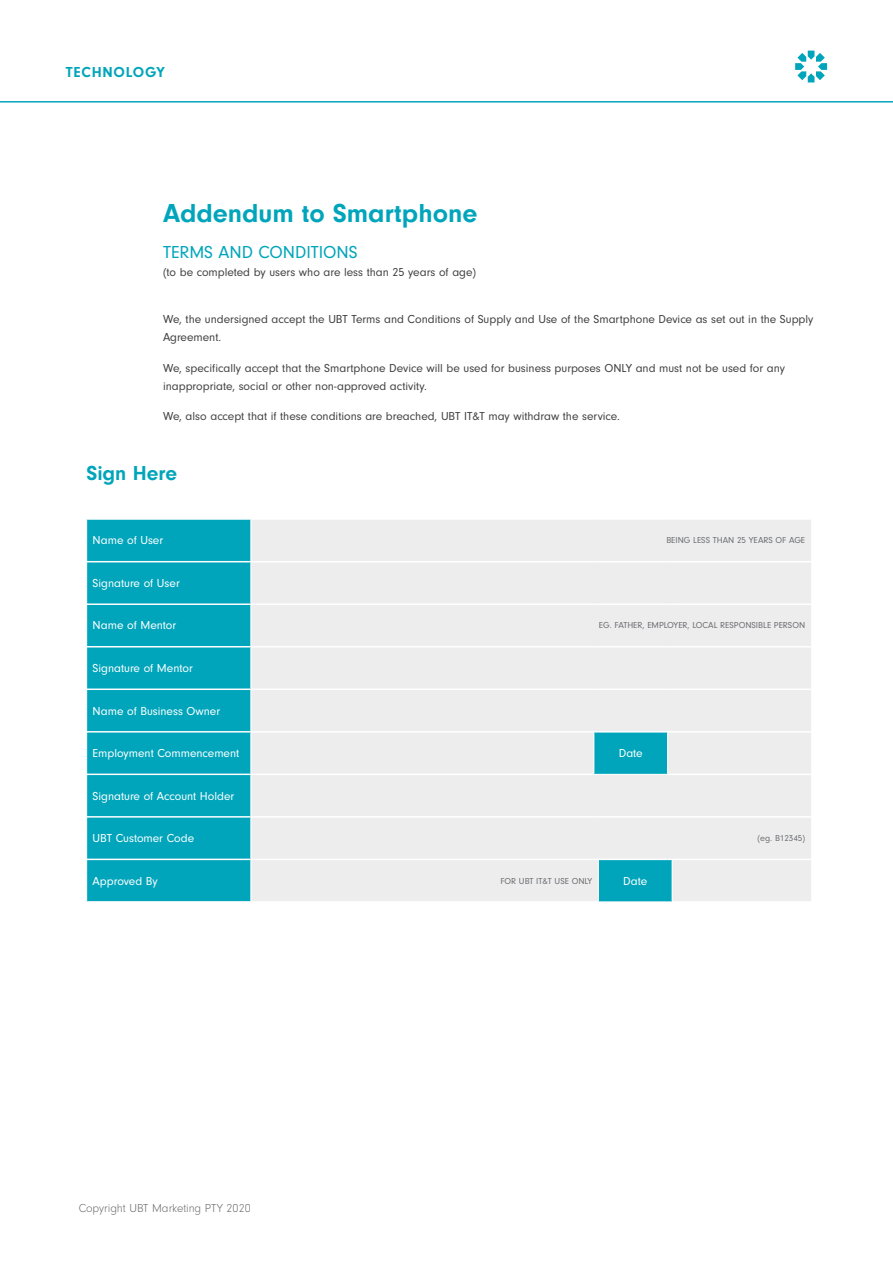
<style>
.page{position:relative;width:893px;height:1263px;background:#fff}
.page>*{position:absolute;margin:0;border:0;box-sizing:border-box;transform-origin:0 0}
.t1{font:700 27px "Neuzeit Gro";color:#00a5bb}
.t2{font:700 21px "Neuzeit Gro";color:#00a5bb}
.t3{font:18px "Neuzeit Gro";color:#00a5bb}
.t4{font:700 15px "Neuzeit Gro";letter-spacing:.05em;color:#00a5bb}
.t5{font:12px/18px "Neuzeit Gro";color:#414042}
.t6{font:12px "Neuzeit Gro";color:#fff}
.t7{font:300 12px "Neuzeit Gro";color:#6d6e71}
.t8{font:9px "Neuzeit Gro";color:#6d6e71}
</style>
<div class="page">
<hr style="left:0;top:101px;width:893px;height:2px;background:#00a5bb">
<svg style="left:795px;top:51px;width:32px;height:31px"></svg>
<div style="left:87px;top:520px;width:164px;height:381px;background:#00a5bb"></div>
<div style="left:252px;top:520px;width:559px;height:382px;background:#ededee"></div>
<hr style="left:87px;top:561px;width:164px;height:1px;background:#fff">
<hr style="left:87px;top:603px;width:164px;height:2px;background:#fff">
<hr style="left:87px;top:646px;width:164px;height:1px;background:#fff">
<hr style="left:87px;top:688px;width:164px;height:2px;background:#fff">
<hr style="left:87px;top:731px;width:164px;height:1px;background:#fff">
<hr style="left:87px;top:773px;width:164px;height:2px;background:#fff">
<hr style="left:87px;top:816px;width:164px;height:2px;background:#fff">
<hr style="left:87px;top:859px;width:164px;height:1px;background:#fff">
<hr style="left:251px;top:561px;width:343px;height:1px;background:#fff">
<hr style="left:598px;top:561px;width:70px;height:1px;background:#fff">
<hr style="left:672px;top:561px;width:139px;height:1px;background:#fff">
<hr style="left:251px;top:603px;width:343px;height:2px;background:#fff">
<hr style="left:598px;top:603px;width:70px;height:2px;background:#fff">
<hr style="left:672px;top:603px;width:139px;height:2px;background:#fff">
<hr style="left:251px;top:646px;width:343px;height:1px;background:#fff">
<hr style="left:598px;top:646px;width:70px;height:1px;background:#fff">
<hr style="left:672px;top:646px;width:139px;height:1px;background:#fff">
<hr style="left:598px;top:774px;width:70px;height:1px;background:#fff">
<hr style="left:594px;top:732px;width:1px;height:41px;background:#fff">
<hr style="left:598px;top:860px;width:1px;height:41px;background:#fff">
<hr style="left:251px;top:773px;width:343px;height:2px;background:#fff">
<hr style="left:251px;top:816px;width:343px;height:2px;background:#fff">
<hr style="left:598px;top:816px;width:70px;height:2px;background:#fff">
<hr style="left:672px;top:816px;width:139px;height:2px;background:#fff">
<hr style="left:251px;top:859px;width:343px;height:1px;background:#fff">
<hr style="left:251px;top:901px;width:343px;height:2px;background:#fff">
<hr style="left:251px;top:688px;width:343px;height:2px;background:#fff">
<hr style="left:598px;top:688px;width:70px;height:2px;background:#fff">
<hr style="left:672px;top:688px;width:139px;height:2px;background:#fff">
<hr style="left:251px;top:731px;width:343px;height:1px;background:#fff">
<hr style="left:598px;top:731px;width:70px;height:1px;background:#fff">
<hr style="left:598px;top:859px;width:70px;height:1px;background:#fff">
<hr style="left:672px;top:860px;width:1px;height:41px;background:#fff">
<hr style="left:672px;top:859px;width:139px;height:1px;background:#fff">
<hr style="left:672px;top:901px;width:139px;height:2px;background:#fff">
<hr style="left:667px;top:732px;width:1px;height:41px;background:#fff">
<hr style="left:672px;top:731px;width:139px;height:1px;background:#fff">
<hr style="left:672px;top:773px;width:139px;height:2px;background:#fff">
<p class="t4" style="left:66px;top:63px;width:101px">TECHNOLOGY</p>
<h1 class="t1" style="left:163px;top:198px;width:316px">Addendum to Smartphone</h1>
<h3 class="t3" style="left:163px;top:243px;width:196px">TERMS AND CONDITIONS</h3>
<p class="t5" style="left:163px;top:264px;width:315px">(to be completed by users who are less than 25 years of age)</p>
<p class="t5" style="left:163px;top:310px;width:652px">We, the undersigned accept the UBT Terms and Conditions of Supply and Use of the Smartphone Device as set out in the Supply<br>Agreement.</p>
<p class="t5" style="left:163px;top:359px;width:623px">We, specifically accept that the Smartphone Device will be used for business purposes ONLY and must not be used for any inappropriate, social or other non-approved activity.</p>
<p class="t5" style="left:163px;top:408px;width:458px">We, also accept that if these conditions are breached, UBT IT&amp;T may withdraw the service.</p>
<h2 class="t2" style="left:86px;top:462px;width:92px">Sign Here</h2>
<p class="t6" style="left:93px;top:534px;width:72px">Name of User</p>
<p class="t8" style="left:666px;top:536px;width:140px">BEING LESS THAN 25 YEARS OF AGE</p>
<p class="t6" style="left:93px;top:576px;width:89px">Signature of User</p>
<p class="t6" style="left:93px;top:619px;width:85px">Name of Mentor</p>
<p class="t8" style="left:599px;top:621px;width:208px">EG. FATHER, EMPLOYER, LOCAL RESPONSIBLE PERSON</p>
<p class="t6" style="left:93px;top:662px;width:102px">Signature of Mentor</p>
<p class="t6" style="left:93px;top:704px;width:129px">Name of Business Owner</p>
<p class="t6" style="left:93px;top:747px;width:148px">Employment Commencement</p>
<p class="t6" style="left:619px;top:747px;width:25px">Date</p>
<p class="t6" style="left:93px;top:789px;width:143px">Signature of Account Holder</p>
<p class="t6" style="left:93px;top:832px;width:103px">UBT Customer Code</p>
<p class="t8" style="left:757px;top:833px;width:49px">(eg. B12345)</p>
<p class="t6" style="left:93px;top:874px;width:67px">Approved By</p>
<p class="t8" style="left:500px;top:876px;width:94px">FOR UBT IT&amp;T USE ONLY</p>
<p class="t6" style="left:623px;top:874px;width:25px">Date</p>
<p class="t7" style="left:79px;top:1202px;width:173px">Copyright UBT Marketing PTY 2020</p>
</div>
